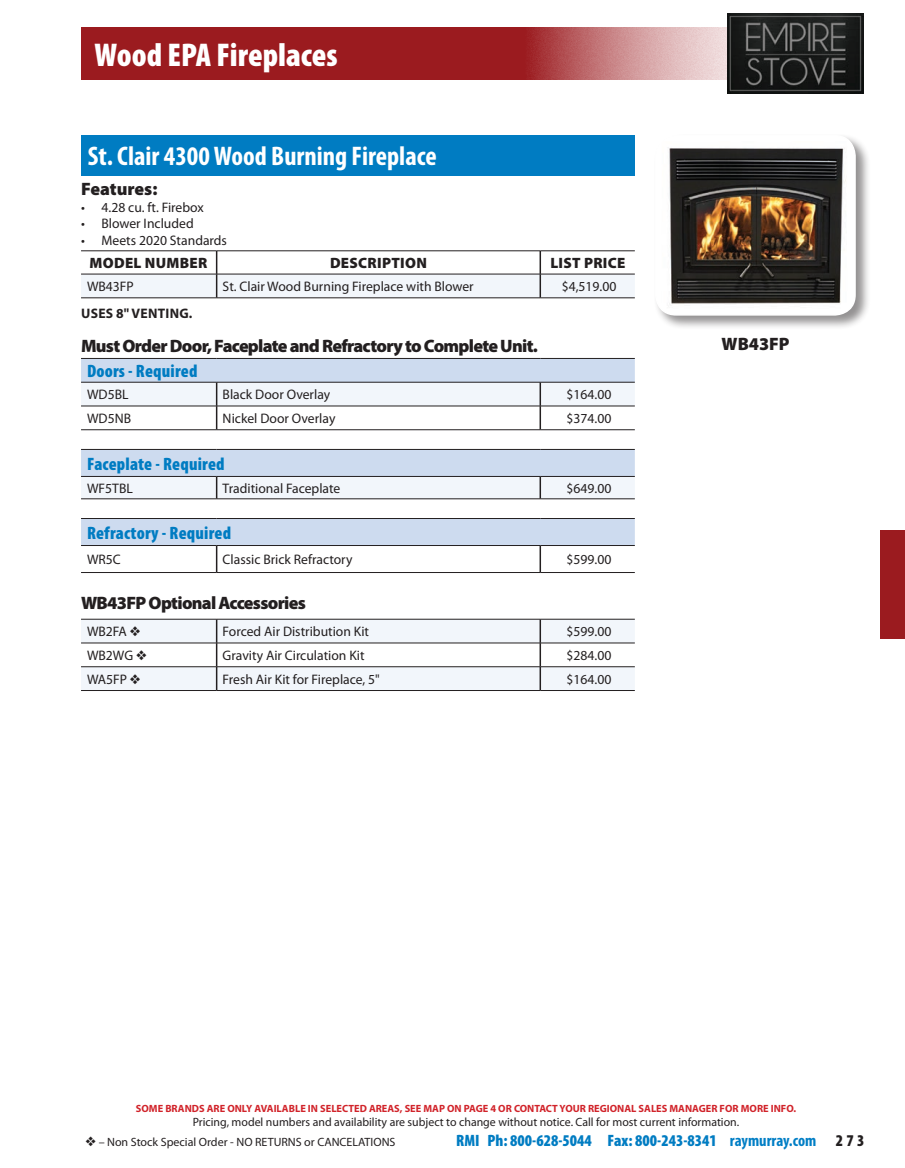
<style>
.page{position:relative;width:905px;height:1168px;background:#fff}
.page>*{position:absolute;margin:0;border:0;box-sizing:border-box;transform-origin:0 0}
.t1{font:900 condensed 33px "Myriad Pro";color:#fff}
.t2{font:700 condensed 27px "Myriad Pro";color:#fff}
.t3{font:900 18px "Myriad Pro";letter-spacing:-.04em;color:#231f20}
.t4{font:900 condensed 18px "Myriad Pro";letter-spacing:.01em;color:#007cc2}
.t5{font:900 18px "Myriad Pro";color:#231f20}
.t6{font:900 condensed 16.5px "Myriad Pro";color:#007cc2}
.t7{font:900 15px "Myriad Pro";letter-spacing:.02em;color:#231f20}
.t8{font:13.8px "Myriad Pro";color:#231f20}
.t9{font:700 13.8px "Myriad Pro";letter-spacing:.02em;color:#231f20}
.t10{font:12px "Myriad Pro";color:#231f20}
.t11{font:700 10.5px "Myriad Pro";color:#d1232a}
.s1{font-weight:700;color:#007ec5}
.s2{color:#231f20}
</style>
<div class="page">
<div style="left:81px;top:135px;width:553px;height:41px;background:#007cc2"></div>
<svg style="left:81px;top:275px;width:553px;height:415px"></svg>
<svg style="left:81px;top:359px;width:553px;height:47px;fill:#cddbef"></svg>
<svg style="left:81px;top:407px;width:553px;height:259px"></svg>
<hr style="left:539px;top:251px;width:2px;height:23px;background:#231f20">
<svg style="left:216px;top:252px;width:1px;height:46px"></svg>
<hr style="left:539px;top:274px;width:2px;height:24px;background:#231f20">
<hr style="left:539px;top:382px;width:2px;height:24px;background:#231f20">
<svg style="left:216px;top:383px;width:1px;height:46px"></svg>
<hr style="left:539px;top:406px;width:2px;height:23px;background:#231f20">
<svg style="left:216px;top:477px;width:1px;height:21px"></svg>
<hr style="left:539px;top:477px;width:2px;height:22px;background:#231f20">
<svg style="left:216px;top:546px;width:1px;height:26px"></svg>
<hr style="left:539px;top:546px;width:2px;height:26px;background:#231f20">
<hr style="left:539px;top:619px;width:2px;height:24px;background:#231f20">
<hr style="left:539px;top:643px;width:2px;height:23px;background:#231f20">
<svg style="left:216px;top:620px;width:1px;height:70px"></svg>
<hr style="left:539px;top:667px;width:2px;height:23px;background:#231f20">
<hr style="left:81px;top:274px;width:136px;height:1px;background:#231f20">
<hr style="left:217px;top:274px;width:323px;height:1px;background:#231f20">
<hr style="left:540px;top:274px;width:94px;height:1px;background:#231f20">
<hr style="left:81px;top:298px;width:136px;height:1px;background:#231f20">
<hr style="left:217px;top:298px;width:323px;height:1px;background:#231f20">
<hr style="left:540px;top:298px;width:94px;height:1px;background:#231f20">
<hr style="left:81px;top:382px;width:136px;height:1px;background:#231f20">
<hr style="left:217px;top:382px;width:323px;height:1px;background:#231f20">
<hr style="left:540px;top:382px;width:94px;height:1px;background:#231f20">
<hr style="left:81px;top:406px;width:136px;height:1px;background:#231f20">
<hr style="left:217px;top:406px;width:323px;height:1px;background:#231f20">
<hr style="left:540px;top:406px;width:94px;height:1px;background:#231f20">
<hr style="left:81px;top:429px;width:136px;height:1px;background:#231f20">
<hr style="left:217px;top:429px;width:323px;height:1px;background:#231f20">
<hr style="left:540px;top:429px;width:94px;height:1px;background:#231f20">
<hr style="left:81px;top:476px;width:136px;height:1px;background:#231f20">
<hr style="left:217px;top:476px;width:323px;height:1px;background:#231f20">
<hr style="left:540px;top:476px;width:94px;height:1px;background:#231f20">
<hr style="left:81px;top:498px;width:136px;height:1px;background:#231f20">
<hr style="left:217px;top:498px;width:323px;height:1px;background:#231f20">
<hr style="left:540px;top:498px;width:94px;height:1px;background:#231f20">
<hr style="left:81px;top:545px;width:136px;height:1px;background:#231f20">
<hr style="left:217px;top:545px;width:323px;height:1px;background:#231f20">
<hr style="left:540px;top:545px;width:94px;height:1px;background:#231f20">
<hr style="left:81px;top:572px;width:136px;height:1px;background:#231f20">
<hr style="left:217px;top:572px;width:323px;height:1px;background:#231f20">
<hr style="left:540px;top:572px;width:94px;height:1px;background:#231f20">
<hr style="left:81px;top:690px;width:136px;height:1px;background:#231f20">
<hr style="left:217px;top:690px;width:323px;height:1px;background:#231f20">
<hr style="left:540px;top:690px;width:94px;height:1px;background:#231f20">
<hr style="left:81px;top:358px;width:136px;height:1px;background:#231f20">
<hr style="left:217px;top:358px;width:323px;height:1px;background:#231f20">
<hr style="left:540px;top:358px;width:94px;height:1px;background:#231f20">
<hr style="left:81px;top:449px;width:136px;height:1px;background:#231f20">
<hr style="left:217px;top:449px;width:323px;height:1px;background:#231f20">
<hr style="left:540px;top:449px;width:94px;height:1px;background:#231f20">
<hr style="left:81px;top:518px;width:136px;height:1px;background:#231f20">
<hr style="left:217px;top:518px;width:323px;height:1px;background:#231f20">
<hr style="left:540px;top:518px;width:94px;height:1px;background:#231f20">
<hr style="left:81px;top:619px;width:136px;height:1px;background:#231f20">
<hr style="left:217px;top:619px;width:323px;height:1px;background:#231f20">
<hr style="left:540px;top:619px;width:94px;height:1px;background:#231f20">
<hr style="left:81px;top:643px;width:136px;height:1px;background:#231f20">
<hr style="left:217px;top:643px;width:323px;height:1px;background:#231f20">
<hr style="left:540px;top:643px;width:94px;height:1px;background:#231f20">
<hr style="left:81px;top:666px;width:136px;height:1px;background:#231f20">
<hr style="left:217px;top:666px;width:323px;height:1px;background:#231f20">
<hr style="left:540px;top:666px;width:94px;height:1px;background:#231f20">
<hr style="left:81px;top:251px;width:136px;height:1px;background:#231f20">
<hr style="left:217px;top:251px;width:323px;height:1px;background:#231f20">
<hr style="left:540px;top:251px;width:94px;height:1px;background:#231f20">
<div style="left:653px;top:134px;width:217px;height:197px;background:#231f20;opacity:.49"></div>
<div style="left:656px;top:136px;width:199px;height:179px;background:#fff;border-radius:20px"></div>
<img style="left:669px;top:141px;width:181px;height:163px">
<div style="left:655px;top:135px;width:200px;height:181px;border:2px solid #fff;border-radius:20px"></div>
<svg style="left:81px;top:27px;width:646px;height:53px;fill:#9b1b1f"></svg>
<img style="left:727px;top:14px;width:136px;height:79px">
<div style="left:879px;top:530px;width:25px;height:108px;background:#9b1b1f"></div>
<h1 class="t1" style="left:94px;top:34px;width:245px">Wood EPA Fireplaces</h1>
<h2 class="t2" style="left:88px;top:140px;width:350px">St. Clair 4300 Wood Burning Fireplace</h2>
<h3 class="t5" style="left:81px;top:177px;width:78px">Features:</h3>
<p class="t8" style="left:81px;top:198px;width:124px">• 4.28 cu. ft. Firebox</p>
<p class="t8" style="left:81px;top:215px;width:114px">• Blower Included</p>
<p class="t8" style="left:81px;top:232px;width:147px">• Meets 2020 Standards</p>
<p class="t7" style="left:90px;top:253px;width:119px">MODEL NUMBER</p>
<p class="t7" style="left:330px;top:253px;width:98px">DESCRIPTION</p>
<p class="t7" style="left:550px;top:253px;width:77px">LIST PRICE</p>
<p class="t8" style="left:87px;top:278px;width:48px">WB43FP</p>
<p class="t8" style="left:223px;top:278px;width:252px">St. Clair Wood Burning Fireplace with Blower</p>
<p class="t8" style="left:561px;top:278px;width:56px">$4,519.00</p>
<p class="t9" style="left:81px;top:304px;width:113px">USES 8" VENTING.</p>
<h3 class="t3" style="left:81px;top:334px;width:458px">Must Order Door, Faceplate and Refractory to Complete Unit.</h3>
<h3 class="t4" style="left:87px;top:359px;width:112px">Doors - Required</h3>
<p class="t8" style="left:87px;top:386px;width:43px">WD5BL</p>
<p class="t8" style="left:223px;top:386px;width:109px">Black Door Overlay</p>
<p class="t8" style="left:566px;top:386px;width:46px">$164.00</p>
<p class="t8" style="left:87px;top:410px;width:45px">WD5NB</p>
<p class="t8" style="left:223px;top:410px;width:114px">Nickel Door Overlay</p>
<p class="t8" style="left:566px;top:410px;width:46px">$374.00</p>
<h3 class="t4" style="left:87px;top:452px;width:139px">Faceplate - Required</h3>
<p class="t8" style="left:87px;top:480px;width:47px">WF5TBL</p>
<p class="t8" style="left:223px;top:480px;width:119px">Traditional Faceplate</p>
<p class="t8" style="left:566px;top:480px;width:46px">$649.00</p>
<h3 class="t4" style="left:87px;top:521px;width:146px">Refractory - Required</h3>
<p class="t8" style="left:87px;top:551px;width:35px">WR5C</p>
<p class="t8" style="left:223px;top:551px;width:131px">Classic Brick Refractory</p>
<p class="t8" style="left:566px;top:551px;width:46px">$599.00</p>
<h3 class="t3" style="left:81px;top:591px;width:226px">WB43FP Optional Accessories</h3>
<p class="t8" style="left:87px;top:623px;width:55px">WB2FA ❖</p>
<p class="t8" style="left:223px;top:623px;width:148px">Forced Air Distribution Kit</p>
<p class="t8" style="left:566px;top:623px;width:46px">$599.00</p>
<p class="t8" style="left:87px;top:647px;width:61px">WB2WG ❖</p>
<p class="t8" style="left:223px;top:647px;width:143px">Gravity Air Circulation Kit</p>
<p class="t8" style="left:566px;top:647px;width:46px">$284.00</p>
<p class="t8" style="left:87px;top:671px;width:55px">WA5FP ❖</p>
<p class="t8" style="left:223px;top:671px;width:159px">Fresh Air Kit for Fireplace, 5"</p>
<p class="t8" style="left:566px;top:671px;width:46px">$164.00</p>
<h3 class="t3" style="left:721px;top:332px;width:70px">WB43FP</h3>
<p class="t11" style="left:136px;top:1102px;width:661px">SOME BRANDS ARE ONLY AVAILABLE IN SELECTED AREAS, SEE MAP ON PAGE 4 OR CONTACT YOUR REGIONAL SALES MANAGER FOR MORE INFO.</p>
<p class="t10" style="left:193px;top:1115px;width:548px">Pricing, model numbers and availability are subject to change without notice. Call for most current information.</p>
<p class="t10" style="left:85px;top:1134px;width:311px">❖ – Non Stock Special Order - NO RETURNS or CANCELATIONS</p>
<p class="t6" style="left:456px;top:1130px;width:410px">RMI Ph: 800-628-5044 Fax: 800-243-8341 <span class="s1">raymurray.com</span> <span class="s2">2 7 3</span></p>
</div>
